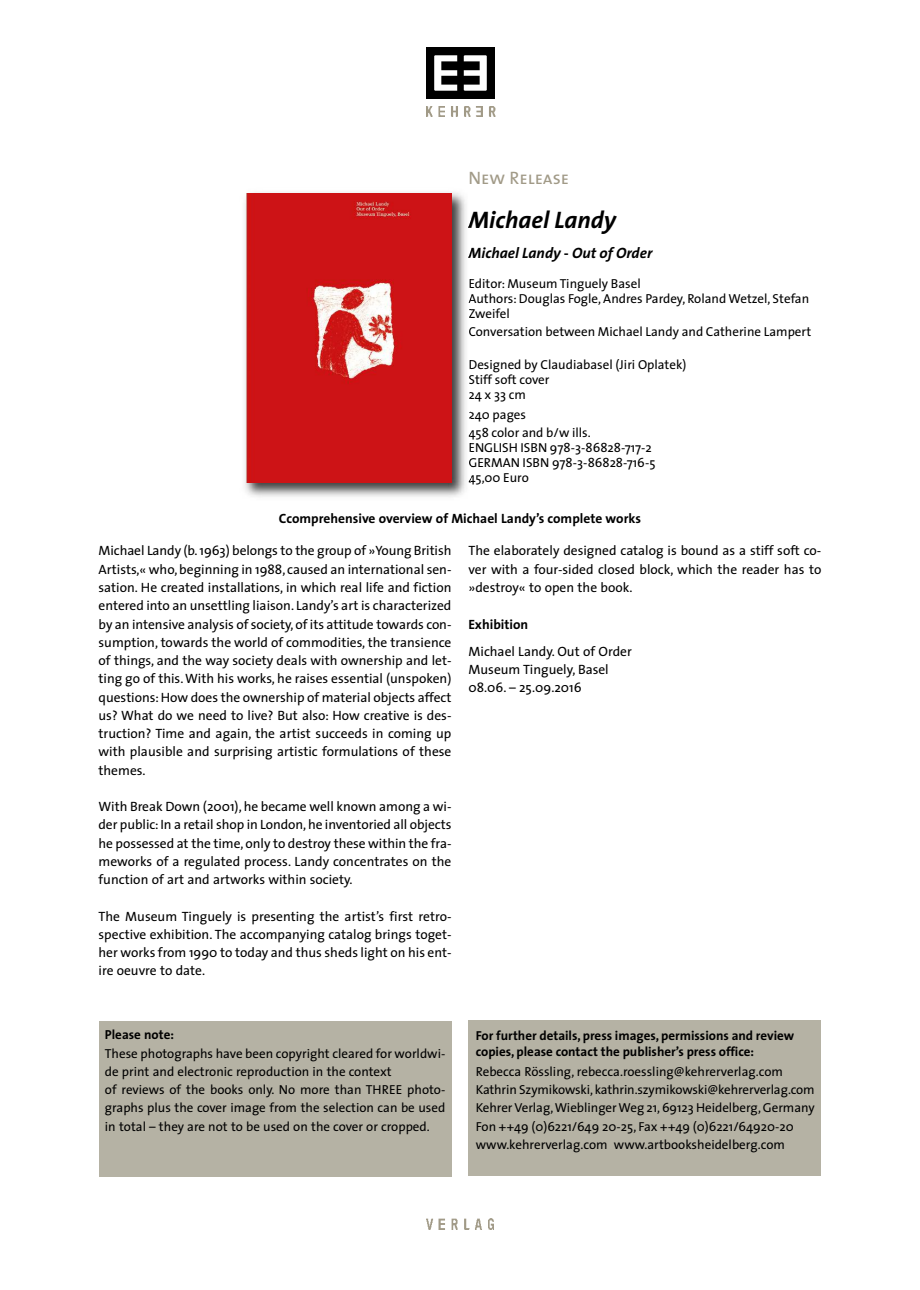
<style>
.page{position:relative;width:920px;height:1290px;background:#fff}
.page>*{position:absolute;margin:0;border:0;box-sizing:border-box;transform-origin:0 0}
.t1{font:italic 700 24px "The Sans";color:#000}
.t2{font:18px "The Sans Caps";color:#a19a87}
.t3{font:italic 700 15px "The Sans";color:#000}
.t4{font:13.5px/18.3px "The Sans";color:#000;text-align:justify}
.t5{font:700 13.5px "The Sans";color:#000}
.t6{font:13.05px/18.3px "The Sans";color:#000}
.t7{font:700 13.05px/16.5px "The Sans";color:#000}
</style>
<div class="page">
<img style="left:426px;top:1219px;width:68px;height:10px">
<img style="left:426px;top:48px;width:68px;height:51px">
<img style="left:426px;top:106px;width:70px;height:11px">
<div style="left:99px;top:1021px;width:352px;height:155px;background:#b5b2a4"></div>
<div style="left:468px;top:1020px;width:353px;height:156px;background:#b5b2a4"></div>
<img style="left:245px;top:192px;width:221px;height:305px">
<img style="left:468px;top:279px;width:3px;height:204px">
<svg style="left:468px;top:220px;width:3px;height:8px"></svg>
<svg style="left:468px;top:250px;width:3px;height:8px"></svg>
<svg style="left:469px;top:295px;width:2px;height:23px"></svg>
<svg style="left:469px;top:327px;width:2px;height:9px"></svg>
<svg style="left:469px;top:359px;width:2px;height:25px"></svg>
<svg style="left:469px;top:392px;width:2px;height:8px"></svg>
<svg style="left:469px;top:412px;width:2px;height:8px"></svg>
<svg style="left:469px;top:431px;width:2px;height:36px"></svg>
<svg style="left:469px;top:477px;width:2px;height:6px"></svg>
<img style="left:247px;top:194px;width:204px;height:289px">
<h2 class="t2" style="left:468px;top:172px;width:102px">New Release</h2>
<h1 class="t1" style="left:468px;top:210px;width:149px">Michael Landy</h1>
<p class="t3" style="left:468px;top:247px;width:185px">Michael Landy - Out of Order</p>
<p class="t6" style="left:468px;top:277px;width:342px;line-height:15px">Editor: Museum Tinguely Basel<br>Authors: Douglas Fogle, Andres Pardey, Roland Wetzel, Stefan<br>Zweifel</p>
<p class="t6" style="left:468px;top:324px;width:344px">Conversation between Michael Landy and Catherine Lampert</p>
<p class="t6" style="left:468px;top:358px;width:219px;line-height:15px">Designed by Claudiabasel (Jiri Oplatek)<br>Stiff soft cover<br>24x33cm</p>
<p class="t6" style="left:468px;top:406px;width:124px">240 pages<br>458 color and b/w ills.</p>
<p class="t6" style="left:468px;top:441px;width:189px;line-height:15.3px">ENGLISH ISBN 978-3-86828-717-2<br>GERMAN ISBN 978-3-86828-716-5<br>45,00 Euro</p>
<p class="t5" style="left:279px;top:514px;width:364px">Ccomprehensive overview of Michael Landy’s complete works</p>
<p class="t4" style="left:99px;top:543px;width:354px">Michael Landy (b.1963) belongs to the group of »Young British Artists,« who,beginning in 1988, caused an international sen&shy;sation. He created installations, in which real life and fiction entered into an unsettling liaison. Landy’s art is characterized by an intensive analysis of society,of its attitude towards con&shy;sumption, towards the world of commodities, the transience of things, and the way society deals with ownership and let&shy;ting go of this.With his works, he raises essential (unspoken) questions:How does the ownership of material objects affect us? What do we need to live? But also: How creative is des&shy;truction? Time and again, the artist succeeds in coming up with plausible and surprising artistic formulations of these themes.</p>
<p class="t4" style="left:99px;top:799px;width:354px">With Break Down (2001),he became well known among a wi&shy;der public:In a retail shop in London,he inventoried all objects he possessed at the time,only to destroy these within the fra&shy;meworks of a regulated process. Landy concentrates on the function of art and artworks within society.</p>
<p class="t4" style="left:99px;top:908px;width:354px">The Museum Tinguely is presenting the artist’s first retro&shy;spective exhibition. The accompanying catalog brings toget&shy;her works from 1990 to today and thus sheds light on his ent&shy;ire oeuvre to date.</p>
<p class="t4" style="left:468px;top:543px;width:354px">The elaborately designed catalog is bound as a stiff soft co&shy;ver with a four-sided closed block, which the reader has to »destroy« to open the book.</p>
<p class="t5" style="left:468px;top:619px;width:61px">Exhibition</p>
<p class="t4" style="left:468px;top:643px;width:165px;text-align:left">Michael Landy. Out of Order<br>Museum Tinguely, Basel<br>08.06. – 25.09.2016</p>
<p class="t7" style="left:105px;top:1028px;width:71px">Please note:</p>
<p class="t6" style="left:105px;top:1045px;width:342px">These photographs have been copyright cleared for worldwi&shy;de print and electronic reproduction in the context<br>of reviews of the books only. No more than THREE photo&shy;graphs plus the cover image from the selection can be used in total – they are not to be used on the cover or cropped.</p>
<p class="t7" style="left:476px;top:1028px;width:320px">For further details, press images, permissions and review copies, please contact the publisher’s press office:</p>
<p class="t6" style="left:476px;top:1063px;width:340px">Rebecca Rössling, rebecca.roessling@kehrerverlag.com Kathrin Szymikowski, kathrin.szymikowski@kehrerverlag.com Kehrer Verlag,WieblingerWeg 21,69123 Heidelberg,Germany Fon ++49 (0)6221/649 20-25, Fax ++49 (0)6221/64920-20 www.kehrerverlag.com www.artbooksheidelberg.com</p>
</div>
